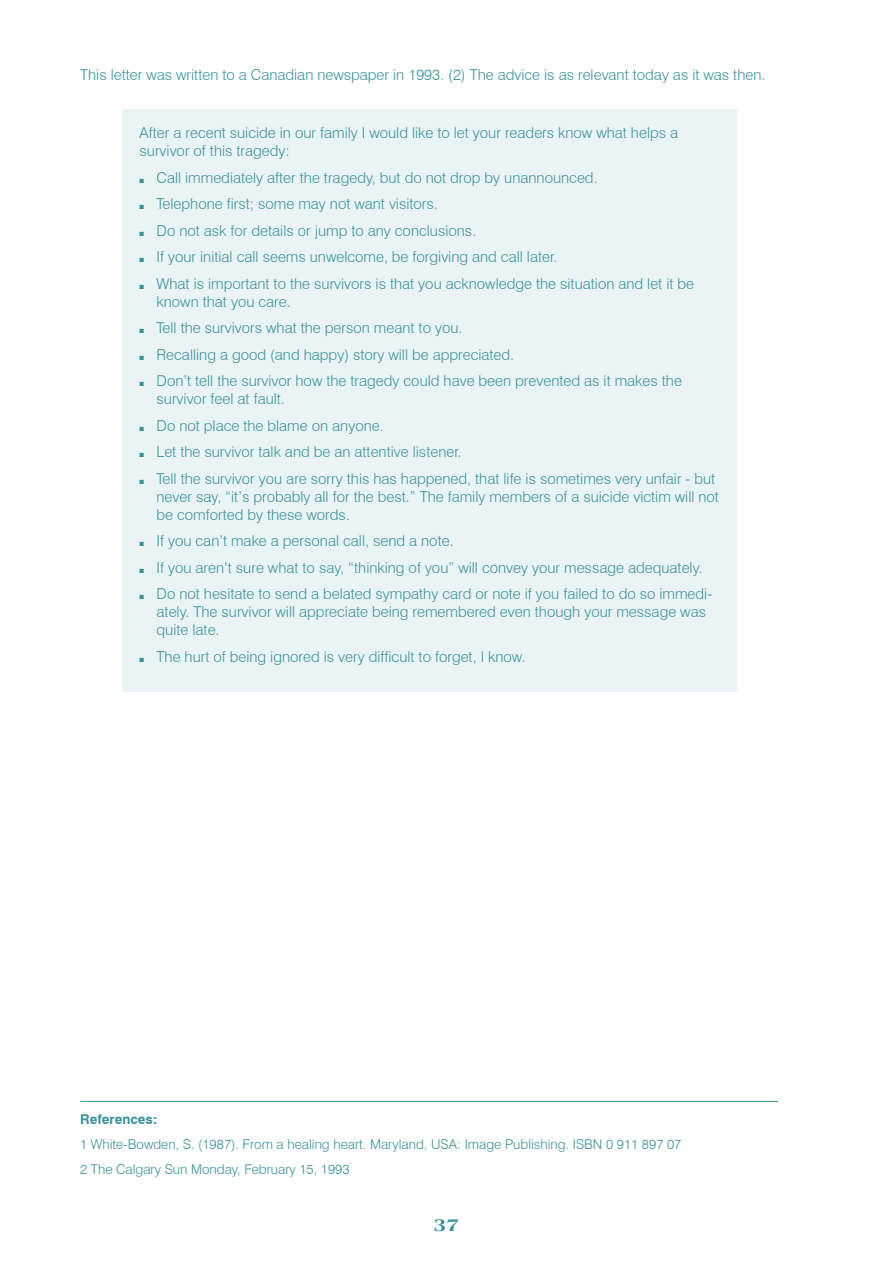
<style>
.page{position:relative;width:893px;height:1263px;background:#fff}
.page>*{position:absolute;margin:0;border:0;box-sizing:border-box;transform-origin:0 0}
.t1{font:800 18.75px "Americana";color:#38939b}
.t2{font:300 15px/18px "Swiss 721 BT";color:#38939b}
.t3{font:300 13.5px/24.8px "Swiss 721 BT";color:#38939b}
.t4{font:700 13.5px "Swiss 721 BT";color:#38939b}
</style>
<div class="page">
<div style="left:123px;top:110px;width:614px;height:582px;background:#ebf4f5"></div>
<hr style="left:80px;top:1101px;width:698px;height:1px;background:#38939b">
<p class="t2" style="left:80px;top:66px;width:687px">This letter was written to a Canadian newspaper in 1993. (2) The advice is as relevant today as it was then.</p>
<p class="t2" style="left:140px;top:124px;width:540px">After a recent suicide in our family I would like to let your readers know what helps a survivor of this tragedy:</p>
<p class="t2" style="left:140px;top:168px;width:460px">■ Call immediately after the tragedy, but do not drop by unannounced.</p>
<p class="t2" style="left:140px;top:195px;width:300px">■ Telephone first; some may not want visitors.</p>
<p class="t2" style="left:140px;top:221px;width:338px">■ Do not ask for details or jump to any conclusions.</p>
<p class="t2" style="left:140px;top:248px;width:419px">■ If your initial call seems unwelcome, be forgiving and call later.</p>
<p class="t2" style="left:157px;top:274px;width:539px;text-indent:-17px">■ What is important to the survivors is that you acknowledge the situation and let it be known that you care.</p>
<p class="t2" style="left:140px;top:319px;width:324px">■ Tell the survivors what the person meant to you.</p>
<p class="t2" style="left:140px;top:345px;width:376px">■ Recalling a good (and happy) story will be appreciated.</p>
<p class="t2" style="left:157px;top:372px;width:527px;text-indent:-17px">■ Don’t tell the survivor how the tragedy could have been prevented as it makes the survivor feel at fault.</p>
<p class="t2" style="left:140px;top:416px;width:246px">■ Do not place the blame on anyone.</p>
<p class="t2" style="left:140px;top:443px;width:324px">■ Let the survivor talk and be an attentive listener.</p>
<p class="t2" style="left:157px;top:469px;width:564px;text-indent:-17px">■ Tell the survivor you are sorry this has happened, that life is sometimes very unfair - but never say, “it’s probably all for the best.” The family members of a suicide victim will not be comforted by these words.</p>
<p class="t2" style="left:140px;top:532px;width:316px">■ If you can’t make a personal call, send a note.</p>
<p class="t2" style="left:140px;top:558px;width:564px">■ If you aren’t sure what to say, “thinking of you” will convey your message adequately.</p>
<p class="t2" style="left:157px;top:585px;width:557px;text-indent:-17px">■ Do not hesitate to send a belated sympathy card or note if you failed to do so immedi&shy;ately. The survivor will appreciate being remembered even though your message was quite late.</p>
<p class="t2" style="left:140px;top:647px;width:387px">■ The hurt of being ignored is very difficult to forget, I know.</p>
<p class="t4" style="left:80px;top:1111px;width:78px">References:</p>
<p class="t3" style="left:80px;top:1131px;width:603px">1 White-Bowden, S. (1987). From a healing heart. Maryland, USA: Image Publishing. ISBN 0 911 897 07<br>2 The Calgary Sun Monday, February 15, 1993</p>
<p class="t1" style="left:434px;top:1213px;width:27px">37</p>
</div>
